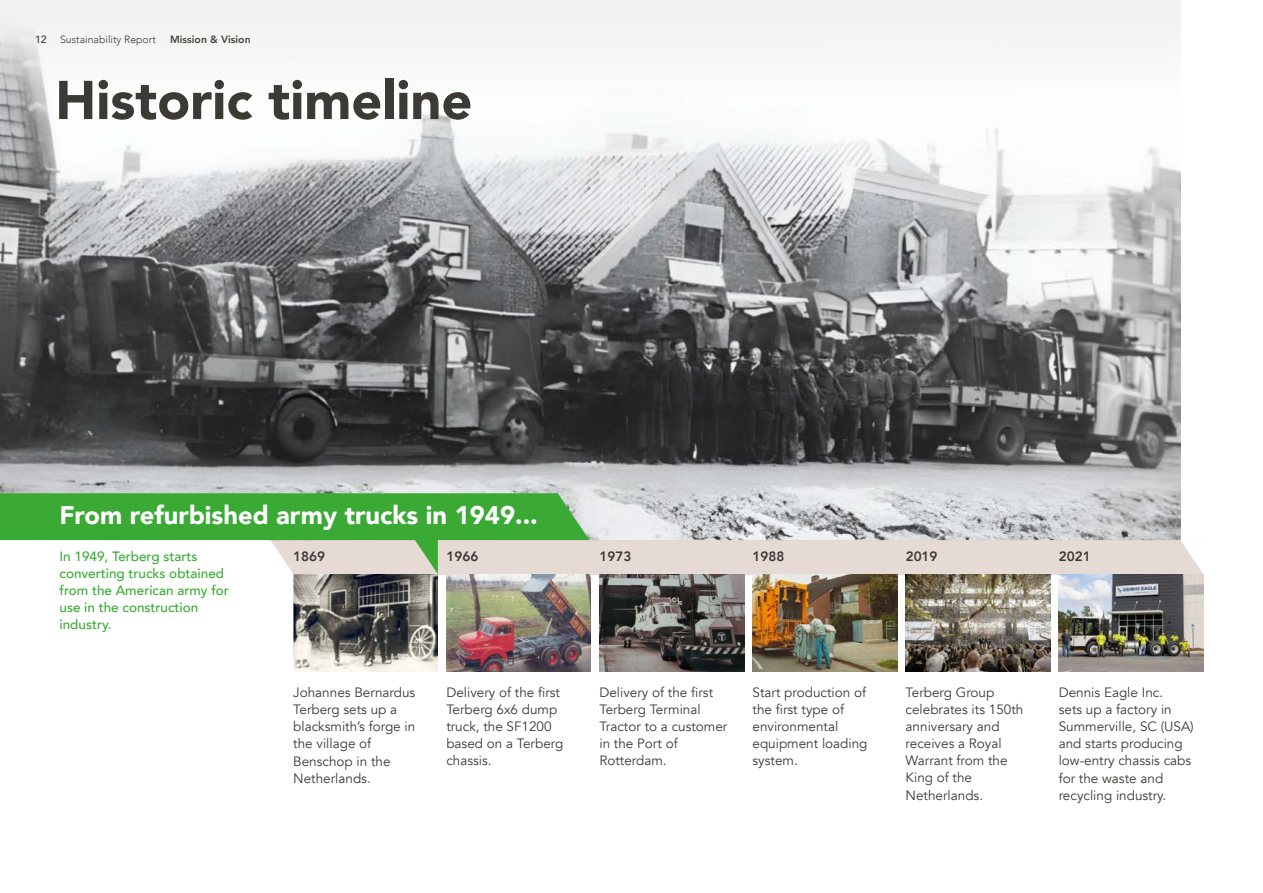
<style>
.page{position:relative;width:1263px;height:893px;background:#fff}
.page>*{position:absolute;margin:0;border:0;box-sizing:border-box;transform-origin:0 0}
.t1{font:900 54px "Avenir";color:#3c3a35}
.t2{font:900 25.5px "Avenir";color:#fff}
.t3{font:13.5px/17px "Avenir";color:#3c3a35}
.t4{font:500 13.5px/17px "Avenir";color:#3aaa35}
.t5{font:800 13.5px "Avenir";color:#3c3a35}
.t6{font:300 10.5px "Avenir";color:#3c3a35}
.t7{font:800 10.5px "Avenir";color:#45443c}
.t8{font:500 10.5px "Avenir";color:#3c3a35}
</style>
<div class="page">
<img style="left:0;top:0;width:1180px;height:540px">
<div style="left:170px;top:540px;width:1033px;height:34px;background:#e3d6d0"></div>
<svg style="left:1180px;top:540px;width:24px;height:132px"></svg>
<img style="left:293px;top:574px;width:145px;height:98px">
<img style="left:446px;top:574px;width:145px;height:98px">
<img style="left:599px;top:574px;width:145px;height:98px">
<img style="left:906px;top:574px;width:144px;height:98px">
<img style="left:1059px;top:574px;width:144px;height:98px">
<img style="left:752px;top:574px;width:145px;height:98px">
<svg style="left:0;top:493px;width:589px;height:81px"></svg>
<p class="t8" style="left:35px;top:30px;width:13px">12</p>
<p class="t6" style="left:60px;top:33px;width:97px">Sustainability Report</p>
<p class="t7" style="left:170px;top:31px;width:82px">Mission &amp; Vision</p>
<h1 class="t1" style="left:55px;top:54px;width:419px">Historic timeline</h1>
<h2 class="t2" style="left:60px;top:493px;width:480px">From refurbished army trucks in 1949...</h2>
<p class="t4" style="left:60px;top:547px;width:171px">In 1949, Terberg starts converting trucks obtained from the American army for use in the construction industry.</p>
<p class="t5" style="left:293px;top:546px;width:33px">1869</p>
<p class="t5" style="left:446px;top:546px;width:33px">1966</p>
<p class="t5" style="left:599px;top:546px;width:33px">1973</p>
<p class="t5" style="left:752px;top:546px;width:33px">1988</p>
<p class="t5" style="left:906px;top:546px;width:33px">2019</p>
<p class="t5" style="left:1059px;top:546px;width:33px">2021</p>
<p class="t3" style="left:293px;top:685px;width:124px">Johannes Bernardus<br>Terberg sets up a blacksmith’s forge in the village of<br>Benschop in the<br>Netherlands.</p>
<p class="t3" style="left:446px;top:684px;width:119px">Delivery of the first<br>Terberg 6x6 dump truck, the SF1200 based on a Terberg chassis.</p>
<p class="t3" style="left:599px;top:684px;width:129px">Delivery of the first<br>Terberg Terminal<br>Tractor to a customer in the Port of<br>Rotterdam.</p>
<p class="t3" style="left:752px;top:684px;width:116px">Start production of the first type of environmental equipment loading system.</p>
<p class="t3" style="left:906px;top:684px;width:119px">Terberg Group celebrates its 150th anniversary and receives a Royal<br>Warrant from the<br>King of the<br>Netherlands.</p>
<p class="t3" style="left:1059px;top:685px;width:137px">Dennis Eagle Inc.<br>sets up a factory in<br>Summerville, SC (USA) and starts producing low-entry chassis cabs for the waste and recycling industry.</p>
</div>
